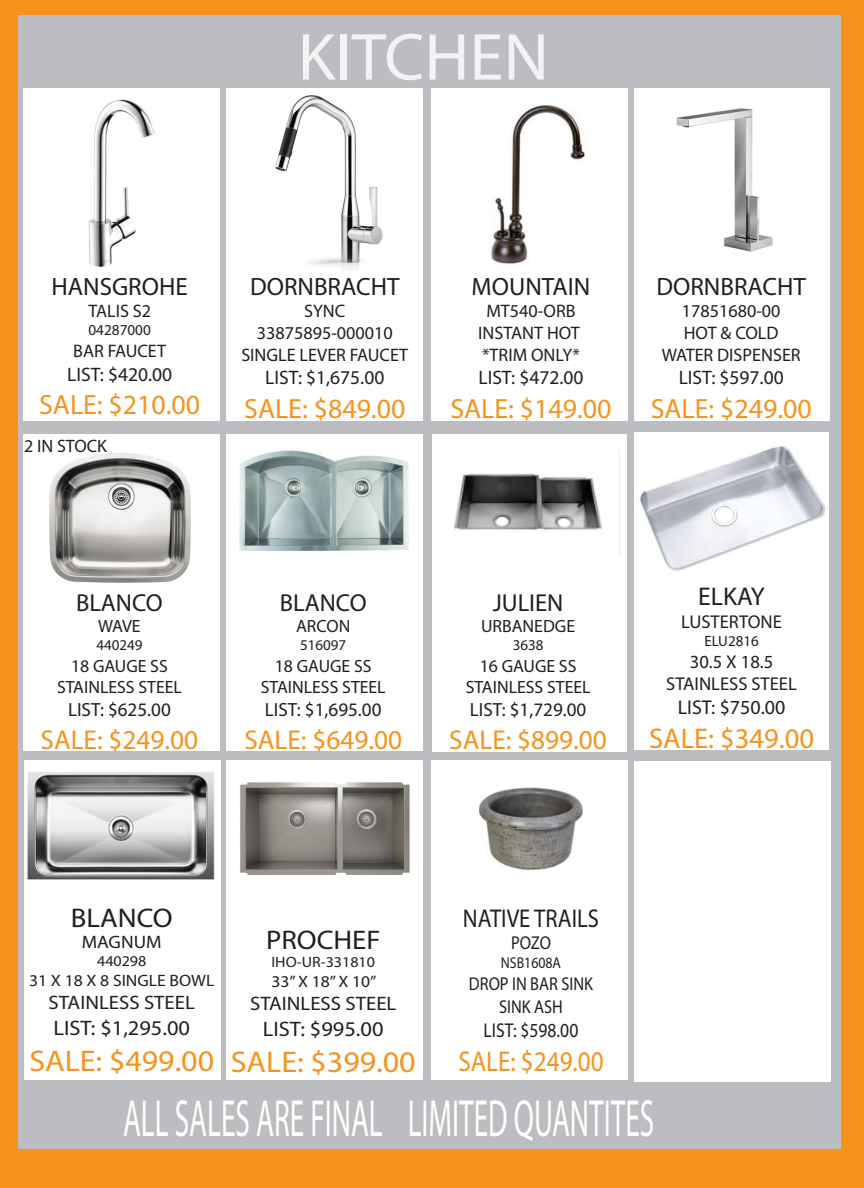
<style>
.page{position:relative;width:864px;height:1188px;background:#f7931d}
.page>*{position:absolute;margin:0;border:0;box-sizing:border-box;transform-origin:0 0}
.t1{font:67.05px "Myriad Pro";color:#f2f3f4}
.t2{font:52.5px "Myriad Pro";color:#fff;scale:.56 1}
.t3{font:30px "Myriad Pro";color:#f7931d;scale:1.07 1}
.t4{font:28.65px "Myriad Pro";color:#f7931d;scale:.88 1}
.t5{font:28.5px "Myriad Pro";color:#f7931d}
.t6{font:27.9px "Myriad Pro";color:#f7931d}
.t7{font:27.3px "Myriad Pro";color:#f7931d}
.t8{font:27px "Myriad Pro";color:#231f20;scale:1.07 1}
.t9{font:25.8px "Myriad Pro";color:#231f20;scale:.88 1}
.t10{font:25.65px "Myriad Pro";color:#231f20}
.t11{font:25.05px "Myriad Pro";color:#231f20}
.t12{font:24.6px "Myriad Pro";color:#231f20}
.t13{font:21px "Myriad Pro";color:#231f20;scale:1.07 1}
.t14{font:20.1px "Myriad Pro";color:#231f20;scale:.88 1}
.t15{font:19.95px "Myriad Pro";color:#231f20}
.t16{font:19.5px "Myriad Pro";color:#231f20}
.t17{font:19.5px "Myriad Pro";color:#231f20;scale:1.07 1}
.t18{font:19.05px "Myriad Pro";color:#231f20}
.t19{font:18.6px/22.4px "Myriad Pro";color:#231f20;text-align:center}
.t20{font:18.6px/22.4px "Myriad Pro";color:#231f20;text-align:center;scale:.88 1}
.t21{font:18.15px/21.8px "Myriad Pro";color:#231f20;text-align:center}
.t22{font:18px "Myriad Pro";color:#231f20}
.t23{font:18px "Myriad Pro";color:#231f20;scale:1.07 1}
.t24{font:17.7px/21.3px "Myriad Pro";color:#231f20;text-align:center}
.t25{font:16.5px "Myriad Pro";color:#231f20;scale:1.07 1}
.t26{font:15.75px "Myriad Pro";color:#231f20;scale:.88 1}
.t27{font:15.15px "Myriad Pro";color:#231f20}
.t28{font:15px "Myriad Pro";color:#231f20}
.t29{font:15px "Myriad Pro";color:#231f20;scale:1.07 1}
</style>
<div class="page">
<div style="left:18px;top:16px;width:823px;height:1133px;background:#bcbdc0"></div>
<div style="left:23px;top:89px;width:196px;height:332px;background:#fff"></div>
<div style="left:23px;top:434px;width:197px;height:316px;background:#fff"></div>
<div style="left:227px;top:434px;width:196px;height:317px;background:#fff"></div>
<div style="left:432px;top:434px;width:195px;height:318px;background:#fff"></div>
<img style="left:239px;top:450px;width:170px;height:102px">
<div style="left:24px;top:760px;width:196px;height:320px;background:#fff"></div>
<div style="left:227px;top:760px;width:196px;height:320px;background:#fff"></div>
<div style="left:227px;top:89px;width:196px;height:332px;background:#fff"></div>
<div style="left:431px;top:89px;width:196px;height:332px;background:#fff"></div>
<div style="left:634px;top:89px;width:196px;height:332px;background:#fff"></div>
<div style="left:634px;top:432px;width:195px;height:318px;background:#fff"></div>
<img style="left:454px;top:473px;width:148px;height:57px">
<img style="left:639px;top:446px;width:187px;height:125px">
<img style="left:88px;top:99px;width:67px;height:168px">
<img style="left:491px;top:105px;width:94px;height:160px">
<img style="left:676px;top:108px;width:97px;height:144px">
<img style="left:275px;top:95px;width:108px;height:175px">
<img style="left:49px;top:453px;width:142px;height:130px">
<img style="left:27px;top:771px;width:188px;height:109px">
<div style="left:431px;top:760px;width:196px;height:320px;background:#fff"></div>
<div style="left:635px;top:761px;width:196px;height:320px;background:#fff"></div>
<img style="left:479px;top:787px;width:104px;height:83px">
<img style="left:240px;top:782px;width:170px;height:93px">
<h1 class="t1" style="left:298px;top:16px;width:253px">KITCHEN</h1>
<h3 class="t11" style="left:51px;top:272px;width:138px">HANSGROHE</h3>
<p class="t21" style="left:88px;top:300px;width:64px">TALIS S2</p>
<p class="t27" style="left:89px;top:321px;width:64px">04287000</p>
<p class="t21" style="left:73px;top:340px;width:95px">BAR FAUCET</p>
<p class="t16" style="left:67px;top:362px;width:107px">LIST: $420.00</p>
<h3 class="t6" style="left:39px;top:387px;width:163px">SALE: $210.00</h3>
<p class="t22" style="left:24px;top:435px;width:84px">2 IN STOCK</p>
<h3 class="t11" style="left:250px;top:272px;width:151px">DORNBRACHT</h3>
<p class="t21" style="left:241px;top:300px;width:168px">SYNC<br>33875895-000010<br>SINGLE LEVER FAUCET</p>
<p class="t16" style="left:265px;top:366px;width:121px">LIST: $1,675.00</p>
<h3 class="t6" style="left:244px;top:391px;width:163px">SALE: $849.00</h3>
<h3 class="t11" style="left:472px;top:272px;width:120px">MOUNTAIN</h3>
<p class="t21" style="left:478px;top:300px;width:103px">MT540-ORB<br>INSTANT HOT *TRIM ONLY*</p>
<p class="t16" style="left:478px;top:366px;width:107px">LIST: $472.00</p>
<h3 class="t6" style="left:450px;top:391px;width:163px">SALE: $149.00</h3>
<h3 class="t11" style="left:656px;top:272px;width:151px">DORNBRACHT</h3>
<p class="t21" style="left:662px;top:300px;width:141px">17851680-00<br>HOT &amp; COLD<br>WATER DISPENSER</p>
<p class="t16" style="left:679px;top:366px;width:107px">LIST: $597.00</p>
<h3 class="t6" style="left:651px;top:391px;width:163px">SALE: $249.00</h3>
<h3 class="t12" style="left:76px;top:588px;width:88px">BLANCO</h3>
<p class="t24" style="left:98px;top:615px;width:44px">WAVE</p>
<p class="t28" style="left:96px;top:636px;width:48px">440249</p>
<p class="t24" style="left:57px;top:655px;width:126px">18 GAUGE SS<br>STAINLESS STEEL</p>
<p class="t18" style="left:68px;top:698px;width:104px">LIST: $625.00</p>
<h3 class="t7" style="left:41px;top:723px;width:159px">SALE: $249.00</h3>
<h3 class="t12" style="left:280px;top:588px;width:88px">BLANCO</h3>
<p class="t24" style="left:296px;top:615px;width:56px">ARCON</p>
<p class="t28" style="left:300px;top:636px;width:48px">516097</p>
<p class="t24" style="left:261px;top:655px;width:126px">18 GAUGE SS<br>STAINLESS STEEL</p>
<p class="t18" style="left:265px;top:698px;width:118px">LIST: $1,695.00</p>
<h3 class="t7" style="left:244px;top:723px;width:159px">SALE: $649.00</h3>
<h3 class="t12" style="left:493px;top:588px;width:72px">JULIEN</h3>
<p class="t24" style="left:481px;top:615px;width:95px">URBANEDGE</p>
<p class="t28" style="left:513px;top:636px;width:32px">3638</p>
<p class="t24" style="left:466px;top:655px;width:126px">16 GAUGE SS<br>STAINLESS STEEL</p>
<p class="t18" style="left:470px;top:698px;width:118px">LIST: $1,729.00</p>
<h3 class="t7" style="left:449px;top:723px;width:159px">SALE: $899.00</h3>
<h3 class="t10" style="left:698px;top:581px;width:68px">ELKAY</h3>
<p class="t19" style="left:681px;top:610px;width:102px">LUSTERTONE</p>
<p class="t28" style="left:704px;top:631px;width:56px">ELU2816</p>
<p class="t19" style="left:666px;top:650px;width:132px">30.5 X 18.5<br>STAINLESS STEEL</p>
<p class="t15" style="left:678px;top:695px;width:109px">LIST: $750.00</p>
<h3 class="t5" style="left:649px;top:721px;width:166px">SALE: $349.00</h3>
<h3 class="t8" style="left:71px;top:901px;width:97px">BLANCO</h3>
<p class="t23" style="left:82px;top:931px;width:76px">MAGNUM</p>
<p class="t29" style="left:97px;top:952px;width:48px">440298</p>
<p class="t25" style="left:29px;top:970px;width:175px">31 X 18 X 8 SINGLE BOWL</p>
<p class="t17" style="left:49px;top:991px;width:138px">STAINLESS STEEL</p>
<p class="t13" style="left:53px;top:1015px;width:129px">LIST: $1,295.00</p>
<h3 class="t3" style="left:29px;top:1042px;width:174px">SALE: $499.00</h3>
<h3 class="t8" style="left:266px;top:923px;width:108px">PROCHEF</h3>
<p class="t29" style="left:271px;top:953px;width:98px">IHO-UR-331810</p>
<p class="t25" style="left:272px;top:971px;width:100px">33” X 18” X 10”</p>
<p class="t17" style="left:250px;top:992px;width:138px">STAINLESS STEEL</p>
<p class="t13" style="left:263px;top:1016px;width:114px">LIST: $995.00</p>
<h3 class="t3" style="left:231px;top:1043px;width:174px">SALE: $399.00</h3>
<h3 class="t9" style="left:463px;top:902px;width:156px">NATIVE TRAILS</h3>
<p class="t20" style="left:511px;top:931px;width:47px">POZO</p>
<p class="t26" style="left:501px;top:953px;width:70px">NSB1608A</p>
<p class="t20" style="left:469px;top:973px;width:142px">DROP IN BAR SINK<br>SINK ASH</p>
<p class="t14" style="left:484px;top:1018px;width:109px">LIST: $598.00</p>
<h3 class="t4" style="left:458px;top:1044px;width:167px">SALE: $249.00</h3>
<h2 class="t2" style="left:123px;top:1086px;width:950px">ALL SALES ARE FINAL LIMITED QUANTITES</h2>
</div>
